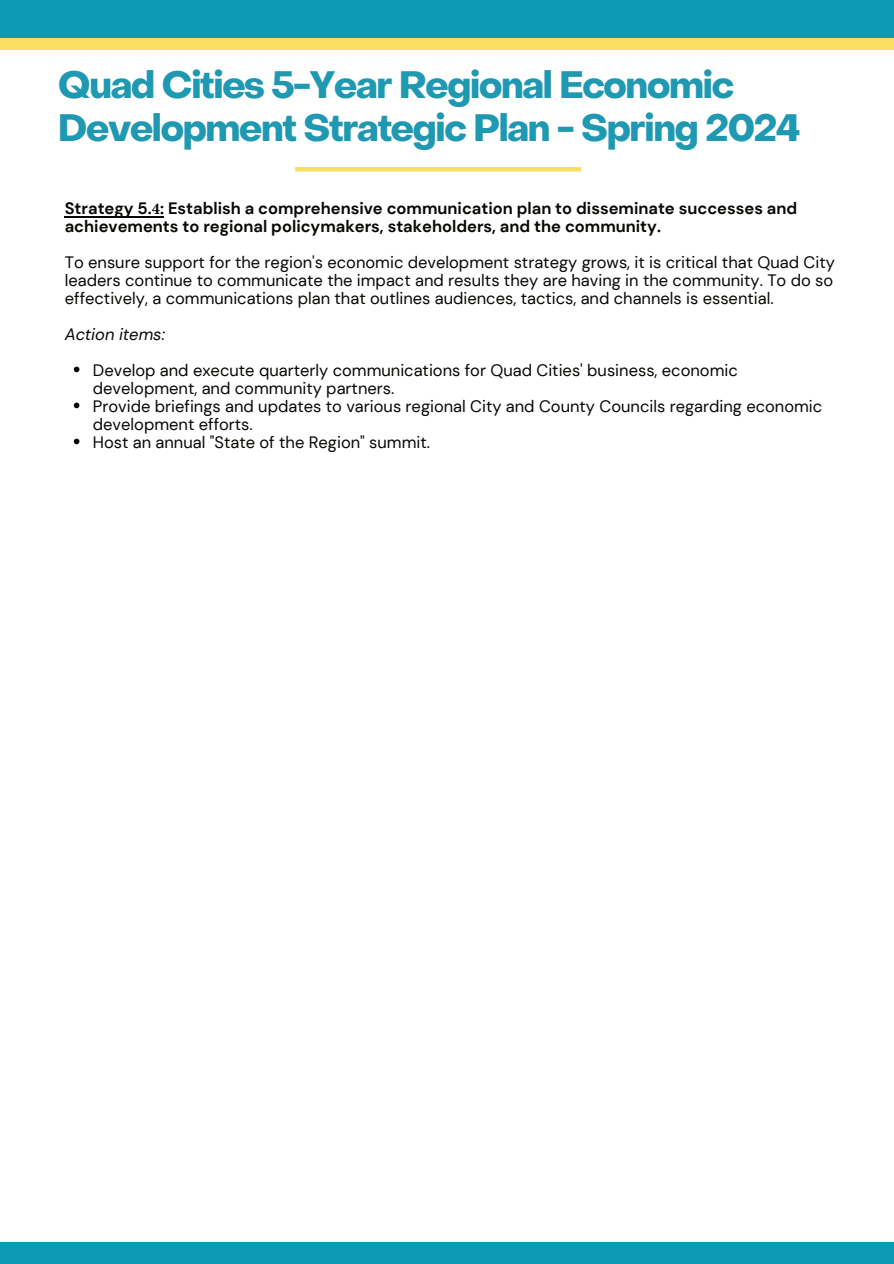
<style>
.page{position:relative;width:894px;height:1264px;background:#fff}
.page>*{position:absolute;margin:0;border:0;box-sizing:border-box;transform-origin:0 0}
.t1{font:700 37.5px/42.8px "Object Sans";letter-spacing:-.035em;color:#1f98b2}
.t2{font:16.5px/18px "DM Sans";color:#080704;text-align:justify}
.t3{font:700 16.5px/18px "DM Sans";color:#080704}
.t4{font:italic 16.5px "DM Sans";color:#080704}
.s1{font-family:"Minion Pro"}
</style>
<div class="page">
<div style="left:0;top:1242px;width:893px;height:21px;background:#0c99b4"></div>
<hr style="left:65px;top:216px;width:99px;height:1px;background:#080704">
<svg style="left:74px;top:366px;width:5px;height:6px"></svg>
<svg style="left:74px;top:402px;width:5px;height:6px"></svg>
<svg style="left:74px;top:438px;width:5px;height:6px"></svg>
<hr style="left:295px;top:167px;width:286px;height:4px;background:#fadf64">
<div style="left:0;top:0;width:893px;height:50px;background:#fadf64"></div>
<div style="left:0;top:0;width:893px;height:38px;background:#0c99b4"></div>
<h1 class="t1" style="left:58px;top:59px;width:743px">Quad Cities 5-Year Regional Economic<br>Development Strategic Plan - Spring 2024</h1>
<p class="t3" style="left:65px;top:199px;width:733px">Strategy 5.<span class="s1">4</span>: Establish a comprehensive communication plan to disseminate successes and achievements to regional policymakers, stakeholders, and the community.</p>
<p class="t2" style="left:65px;top:253px;width:771px">To ensure support for the region's economic development strategy grows, it is critical that Quad City leaders continue to communicate the impact and results they are having in the community. To do so effectively, a communications plan that outlines audiences, tactics, and channels is essential.</p>
<p class="t4" style="left:65px;top:323px;width:102px">Action items:</p>
<p class="t2" style="left:93px;top:361px;width:730px;text-align:left">Develop and execute quarterly communications for Quad Cities' business, economic development, and community partners.<br>Provide briefings and updates to various regional City and County Councils regarding economic development efforts.<br>Host an annual "State of the Region" summit.</p>
</div>
